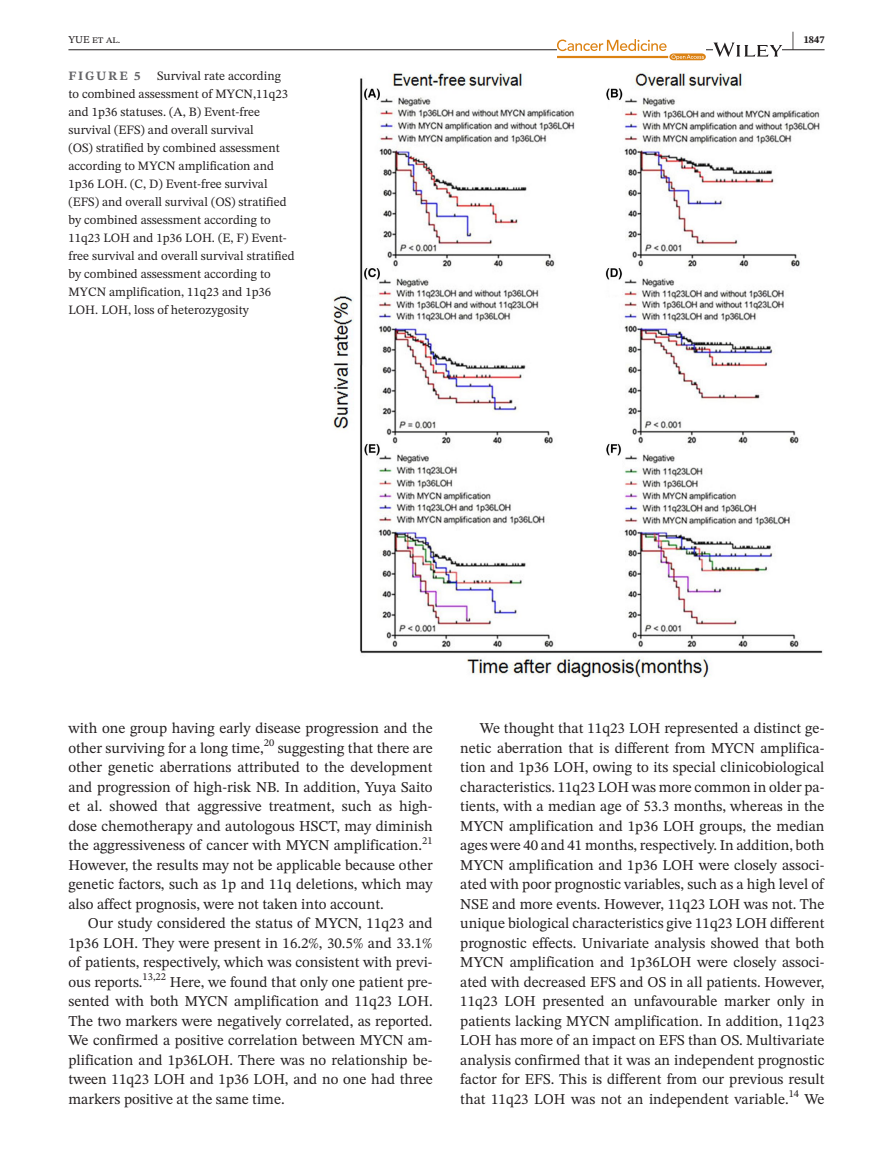
<style>
.page{position:relative;width:893px;height:1174px;background:#fff}
.page>*{position:absolute;margin:0;border:0;box-sizing:border-box;transform-origin:0 0}
.t1{font:700 21px "STIX Two Text";color:#231f20;scale:.42 1}
.t2{font:15px/19.5px "STIX Two Text";color:#231f20;text-align:justify}
.t3{font:12.75px/18px "STIX Two Text";color:#231f20}
.t4{font:700 12.75px "STIX Two Text";letter-spacing:.14em;color:#636366}
.t5{font:10.5px "STIX Two Text";color:#231f20}
.t6{font:700 10.5px "STIX Two Text";color:#231f20}
</style>
<div class="page">
<hr style="left:68px;top:49px;width:756px;height:1px;background:#231f20">
<svg style="left:557px;top:39px;width:149px;height:21px"></svg>
<svg style="left:713px;top:43px;width:69px;height:14px"></svg>
<img style="left:331px;top:70px;width:492px;height:608px">
<h1 class="t1" style="left:792px;top:24px;width:8px">|</h1>
<p class="t5" style="left:68px;top:32px;width:53px">YUE et al.</p>
<p class="t6" style="left:804px;top:32px;width:22px">1847</p>
<p class="t3" style="left:68px;top:66px;width:228px;text-indent:89px">Survival rate according to combined assessment of MYCN,11q23 and 1p36 statuses. (A, B) Event-free survival (EFS) and overall survival<br>(OS) stratified by combined assessment according to MYCN amplification and 1p36 LOH. (C, D) Event-free survival (EFS) and overall survival (OS) stratified by combined assessment according to 11q23 LOH and 1p36 LOH. (E, F) Event&shy;free survival and overall survival stratified by combined assessment according to MYCN amplification, 11q23 and 1p36<br>LOH. LOH, loss of heterozygosity</p>
<p class="t4" style="left:68px;top:66px;width:74px">FIGURE 5</p>
<p class="t2" style="left:68px;top:718px;width:366px">with one group having early disease progression and the other surviving for a long time,</p>
<p class="t5" style="left:264px;top:735px;width:12px">20</p>
<p class="t2" style="left:68px;top:738px;width:366px;text-indent:209px">suggesting that there are other genetic aberrations attributed to the development and progression of high-risk NB. In addition, Yuya Saito et al. showed that aggressive treatment, such as high&shy;dose chemotherapy and autologous HSCT, may diminish the aggressiveness of cancer with MYCN amplification.</p>
<p class="t5" style="left:422px;top:832px;width:12px">21</p>
<p class="t2" style="left:68px;top:855px;width:366px">However, the results may not be applicable because other genetic factors, such as 1p and 11q deletions, which may also affect prognosis, were not taken into account.</p>
<p class="t2" style="left:68px;top:913px;width:366px;text-indent:19px">Our study considered the status of MYCN, 11q23 and 1p36 LOH. They were present in 16.2%, 30.5% and 33.1% of patients, respectively, which was consistent with previ&shy;ous reports.</p>
<p class="t5" style="left:143px;top:969px;width:25px">13,22</p>
<p class="t2" style="left:68px;top:972px;width:366px;text-indent:101px">Here, we found that only one patient pre&shy;sented with both MYCN amplification and 11q23 LOH.<br>The two markers were negatively correlated, as reported.<br>We confirmed a positive correlation between MYCN am&shy;plification and 1p36LOH. There was no relationship be&shy;tween 11q23 LOH and 1p36 LOH, and no one had three markers positive at the same time.</p>
<p class="t2" style="left:460px;top:718px;width:366px;text-indent:20px">We thought that 11q23 LOH represented a distinct ge&shy;netic aberration that is different from MYCN amplifica&shy;tion and 1p36 LOH, owing to its special clinicobiological characteristics. 11q23 LOH was more common in older pa&shy;tients, with a median age of 53.3 months, whereas in the MYCN amplification and 1p36 LOH groups, the median ages were 40 and 41 months, respectively. In addition, both MYCN amplification and 1p36 LOH were closely associ&shy;ated with poor prognostic variables, such as a high level of NSE and more events. However, 11q23 LOH was not. The unique biological characteristics give 11q23 LOH different prognostic effects. Univariate analysis showed that both MYCN amplification and 1p36LOH were closely associ&shy;ated with decreased EFS and OS in all patients. However, 11q23 LOH presented an unfavourable marker only in patients lacking MYCN amplification. In addition, 11q23<br>LOH has more of an impact on EFS than OS. Multivariate analysis confirmed that it was an independent prognostic factor for EFS. This is different from our previous result that 11q23 LOH was not an independent variable.</p>
<p class="t5" style="left:789px;top:1086px;width:12px">14</p>
<p class="t2" style="left:804px;top:1089px;width:22px">We</p>
</div>
